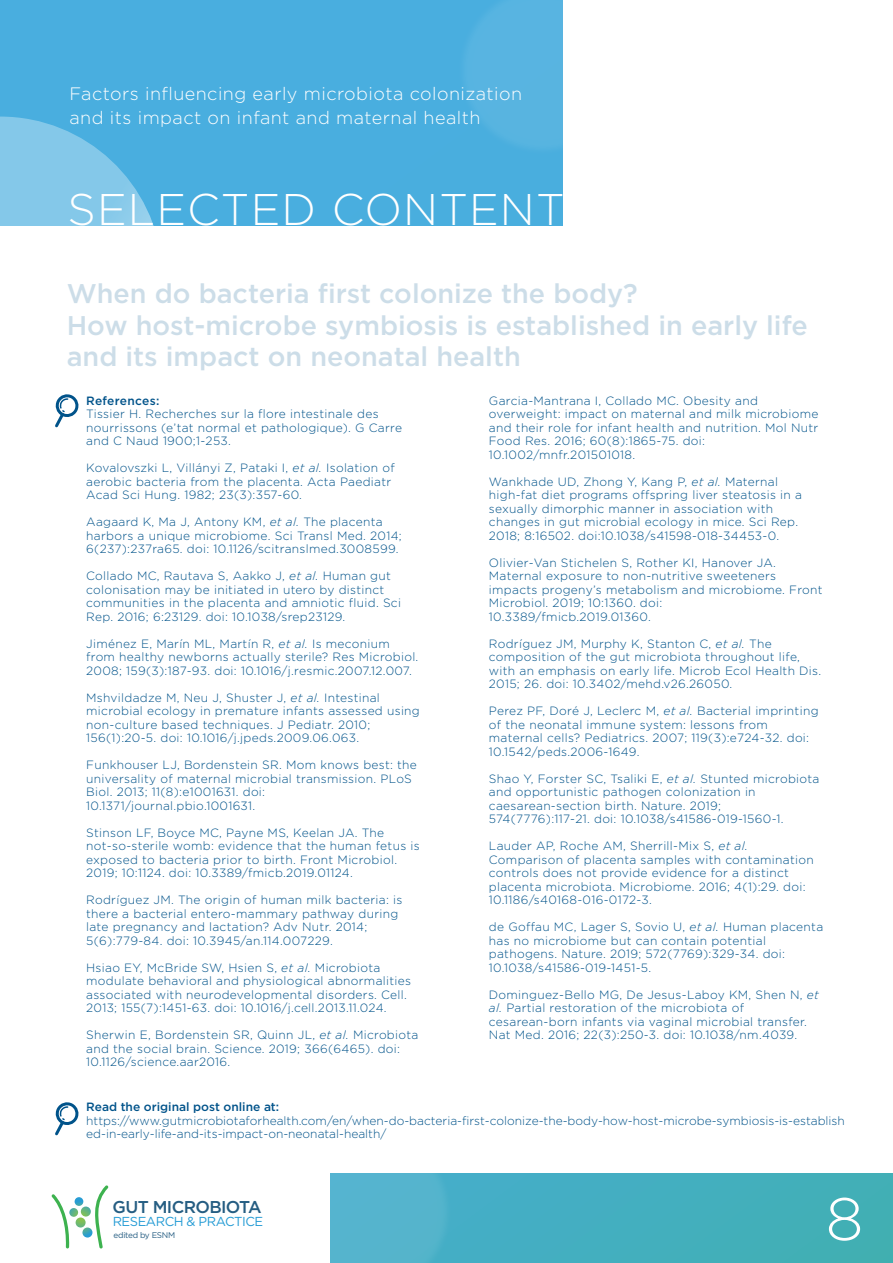
<style>
.page{position:relative;width:893px;height:1263px;background:#fff}
.page>*{position:absolute;margin:0;border:0;box-sizing:border-box;transform-origin:0 0}
.t1{font:300 60px "Gotham";color:#fff}
.t2{font:300 44.25px "Gotham";letter-spacing:.025em;color:#fff}
.t3{font:500 27px/31.5px "Gotham";color:#ccdde8}
.t4{font:300 18px/24px "Gotham";letter-spacing:.025em;color:#fff}
.t5{font:500 17.1px "Gotham";letter-spacing:-.035em;color:#255d82}
.t6{font:13.05px "Gotham";letter-spacing:-.035em;color:#269cd5}
.t7{font:300 12px/13.5px "Gotham";letter-spacing:.025em;color:#00538a}
.t8{font:300 12px/13.5px "Gotham";color:#00538a}
.t9{font:500 12px "Gotham";color:#00538a}
.t10{font:500 12px "Gotham";letter-spacing:.025em;color:#00538a}
.t11{font:8.25px "Gotham";letter-spacing:-.035em;color:#255d82}
.s1{font-style:italic}
</style>
<div class="page">
<div style="left:0;top:0;width:563px;height:225px;background:#49aedf"></div>
<div style="left:330px;top:1173px;width:563px;height:90px;background:#43afbd"></div>
<svg style="left:52px;top:1185px;width:56px;height:63px"></svg>
<img style="left:465px;top:0;width:98px;height:148px">
<svg style="left:0;top:117px;width:168px;height:109px"></svg>
<img style="left:330px;top:1173px;width:171px;height:90px">
<svg style="left:55px;top:394px;width:24px;height:34px"></svg>
<svg style="left:55px;top:1102px;width:24px;height:34px"></svg>
<h3 class="t4" style="left:69px;top:81px;width:454px">Factors influencing early microbiota colonization and its impact on infant and maternal health</h3>
<h2 class="t2" style="left:68px;top:185px;width:499px">SELECTED CONTENT</h2>
<h3 class="t3" style="left:67px;top:277px;width:743px">When do bacteria first colonize the body?<br>How host-microbe symbiosis is established in early life and its impact on neonatal health</h3>
<p class="t10" style="left:86px;top:393px;width:75px">References:</p>
<p class="t7" style="left:86px;top:407px;width:317px">Tissier H. Recherches sur la flore intestinale des nourrissons (e’tat normal et pathologique). G Carre and C Naud 1900;1-253.</p>
<p class="t7" style="left:86px;top:461px;width:310px">Kovalovszki L, Villányi Z, Pataki I, <span class="s1">et al.</span> Isolation of aerobic bacteria from the placenta. Acta Paediatr<br>Acad Sci Hung. 1982; 23(3):357-60.</p>
<p class="t7" style="left:86px;top:515px;width:317px">Aagaard K, Ma J, Antony KM, <span class="s1">et al.</span> The placenta harbors a unique microbiome. Sci Transl Med. 2014;<br>6(237):237ra65. doi: 10.1126/scitranslmed.3008599.</p>
<p class="t7" style="left:86px;top:569px;width:316px">Collado MC, Rautava S, Aakko J, <span class="s1">et al.</span> Human gut colonisation may be initiated in utero by distinct communities in the placenta and amniotic fluid. Sci Rep. 2016; 6:23129. doi: 10.1038/srep23129.</p>
<p class="t7" style="left:86px;top:636px;width:334px">Jiménez E, Marín ML, Martín R, <span class="s1">et al.</span> Is meconium from healthy newborns actually sterile? Res Microbiol.<br>2008; 159(3):187-93. doi: 10.1016/j.resmic.2007.12.007.</p>
<p class="t7" style="left:86px;top:690px;width:335px">Mshvildadze M, Neu J, Shuster J, <span class="s1">et al.</span> Intestinal microbial ecology in premature infants assessed using non-culture based techniques. J Pediatr. 2010; 156(1):20-5. doi: 10.1016/j.jpeds.2009.06.063.</p>
<p class="t7" style="left:86px;top:758px;width:332px">Funkhouser LJ, Bordenstein SR. Mom knows best: the universality of maternal microbial transmission. PLoS Biol. 2013; 11(8):e1001631. doi:<br>10.1371/journal.pbio.1001631.</p>
<p class="t7" style="left:86px;top:825px;width:335px">Stinson LF, Boyce MC, Payne MS, Keelan JA. The not-so-sterile womb: evidence that the human fetus is exposed to bacteria prior to birth. Front Microbiol.<br>2019; 10:1124. doi: 10.3389/fmicb.2019.01124.</p>
<p class="t7" style="left:86px;top:893px;width:318px">Rodríguez JM. The origin of human milk bacteria: is there a bacterial entero-mammary pathway during late pregnancy and lactation? Adv Nutr. 2014; 5(6):779-84. doi: 10.3945/an.114.007229.</p>
<p class="t7" style="left:86px;top:960px;width:326px">Hsiao EY, McBride SW, Hsien S, <span class="s1">et al.</span> Microbiota modulate behavioral and physiological abnormalities associated with neurodevelopmental disorders. Cell.<br>2013; 155(7):1451-63. doi: 10.1016/j.cell.2013.11.024.</p>
<p class="t7" style="left:86px;top:1028px;width:334px">Sherwin E, Bordenstein SR, Quinn JL, <span class="s1">et al.</span> Microbiota and the social brain. Science. 2019; 366(6465). doi:<br>10.1126/science.aar2016.</p>
<p class="t7" style="left:489px;top:393px;width:331px">Garcia-Mantrana I, Collado MC. Obesity and overweight: impact on maternal and milk microbiome and their role for infant health and nutrition. Mol Nutr Food Res. 2016; 60(8):1865-75. doi:<br>10.1002/mnfr.201501018.</p>
<p class="t7" style="left:489px;top:474px;width:315px">Wankhade UD, Zhong Y, Kang P, <span class="s1">et al.</span> Maternal high-fat diet programs offspring liver steatosis in a sexually dimorphic manner in association with changes in gut microbial ecology in mice. Sci Rep.<br>2018; 8:16502. doi:10.1038/s41598-018-34453-0.</p>
<p class="t7" style="left:489px;top:555px;width:335px">Olivier-Van Stichelen S, Rother KI, Hanover JA.<br>Maternal exposure to non-nutritive sweeteners impacts progeny’s metabolism and microbiome. Front Microbiol. 2019; 10:1360. doi:<br>10.3389/fmicb.2019.01360.</p>
<p class="t7" style="left:489px;top:636px;width:334px">Rodríguez JM, Murphy K, Stanton C, <span class="s1">et al.</span> The composition of the gut microbiota throughout life, with an emphasis on early life. Microb Ecol Health Dis.<br>2015; 26. doi: 10.3402/mehd.v26.26050.</p>
<p class="t7" style="left:489px;top:704px;width:331px">Perez PF, Doré J, Leclerc M, <span class="s1">et al.</span> Bacterial imprinting of the neonatal immune system: lessons from maternal cells? Pediatrics. 2007; 119(3):e724-32. doi:<br>10.1542/peds.2006-1649.</p>
<p class="t7" style="left:489px;top:771px;width:332px">Shao Y, Forster SC, Tsaliki E, <span class="s1">et al.</span> Stunted microbiota and opportunistic pathogen colonization in caesarean-section birth. Nature. 2019; 574(7776):117-21. doi: 10.1038/s41586-019-1560-1.</p>
<p class="t7" style="left:489px;top:839px;width:326px">Lauder AP, Roche AM, Sherrill-Mix S, <span class="s1">et al.<br></span>Comparison of placenta samples with contamination controls does not provide evidence for a distinct placenta microbiota. Microbiome. 2016; 4(1):29. doi:<br>10.1186/s40168-016-0172-3.</p>
<p class="t7" style="left:489px;top:920px;width:336px">de Goffau MC, Lager S, Sovio U, <span class="s1">et al.</span> Human placenta has no microbiome but can contain potential pathogens. Nature. 2019; 572(7769):329-34. doi:<br>10.1038/s41586-019-1451-5.</p>
<p class="t7" style="left:489px;top:987px;width:331px">Dominguez-Bello MG, De Jesus-Laboy KM, Shen N, <span class="s1">et al.</span> Partial restoration of the microbiota of cesarean-born infants via vaginal microbial transfer.<br>Nat Med. 2016; 22(3):250-3. doi: 10.1038/nm.4039.</p>
<p class="t9" style="left:86px;top:1100px;width:195px">Read the original post online at:</p>
<p class="t8" style="left:86px;top:1113px;width:760px">https://www.gutmicrobiotaforhealth.com/en/when-do-bacteria-first-colonize-the-body-how-host-microbe-symbiosis-is-establish ed-in-early-life-and-its-impact-on-neonatal-health/</p>
<h3 class="t5" style="left:113px;top:1197px;width:151px">GUT MICROBIOTA</h3>
<p class="t6" style="left:113px;top:1214px;width:152px">RESEARCH &amp; PRACTICE</p>
<p class="t11" style="left:114px;top:1230px;width:63px">edited by ESNM</p>
<h1 class="t1" style="left:826px;top:1186px;width:39px">8</h1>
</div>
